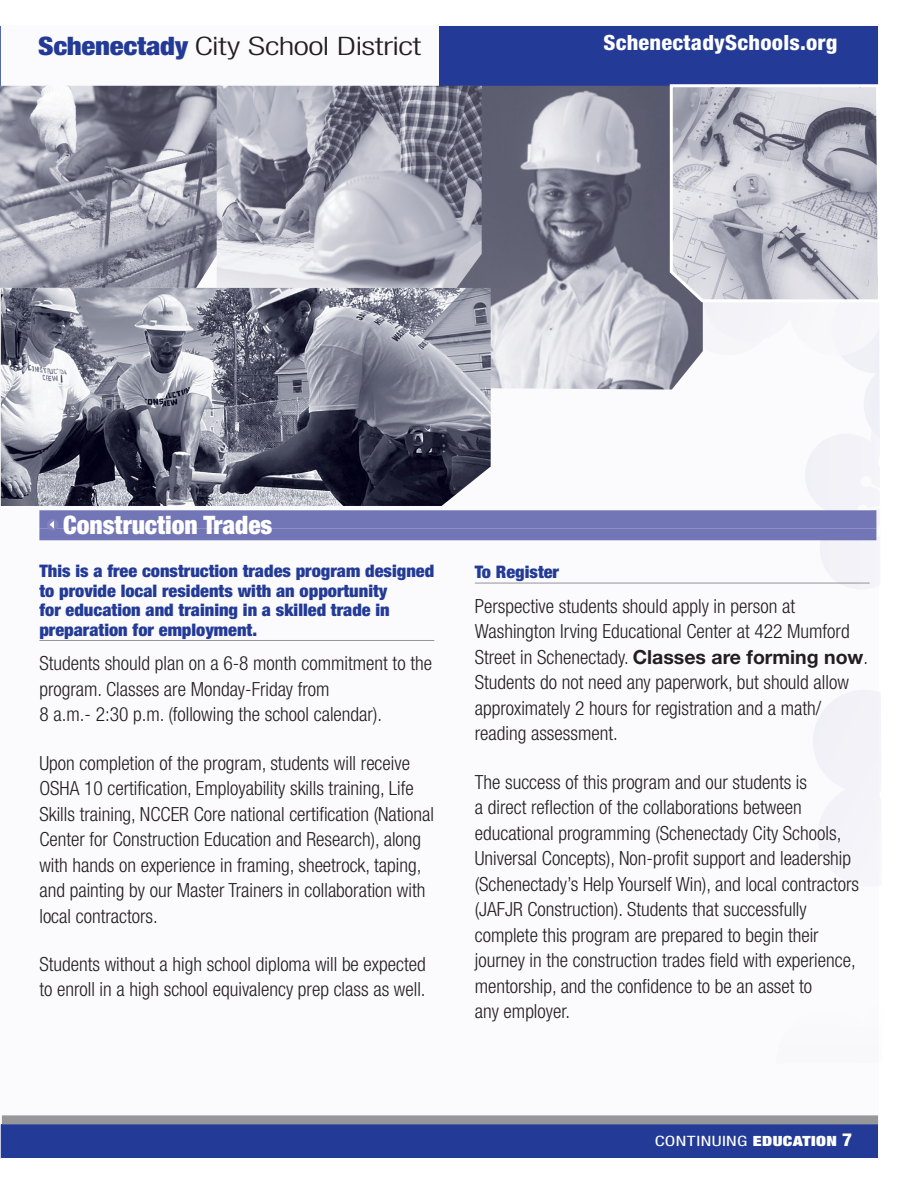
<style>
.page{position:relative;width:918px;height:1188px;background:#fff}
.page>*{position:absolute;margin:0;border:0;box-sizing:border-box;transform-origin:0 0}
.t1{font:300 condensed 25.5px "Helvetica Neue LT Std";letter-spacing:-.015em;color:#231f20;scale:1.39 1}
.course_section_heade{font:900 condensed 25.5px "Helvetica Neue LT Std";color:#fff}
.t2{font:800 condensed 21px "Helvetica Neue LT Std";letter-spacing:.01em;color:#fff;scale:1.07 1}
.course_description{font:300 condensed 19.5px/25.5px "Helvetica Neue LT Std";color:#231f20}
.course_subhead2-blue{font:900 condensed 17.25px/19.5px "Helvetica Neue LT Std";color:#233b96;scale:1.06 1}
.t3{font:condensed 14.25px "Helvetica Neue LT Std";letter-spacing:.015em;color:#fff;scale:1.34 1}
.s1{font-weight:900;color:#233b96}
.s2{font-weight:700;font-stretch:normal}
.s3{font-weight:900;font-size:14.1px}
.s4{font-weight:800;font-size:18px}
</style>
<div class="page">
<svg style="left:878px;top:692px;width:3px;height:144px"></svg>
<div style="left:0;top:26px;width:878px;height:1132px;background:#fbfbfd"></div>
<div style="left:440px;top:26px;width:438px;height:61px;background:#233b96"></div>
<div style="left:1px;top:1124px;width:877px;height:34px;background:#233b96"></div>
<div style="left:2px;top:1115px;width:876px;height:9px;background:#95979a"></div>
<img style="left:482px;top:86px;width:221px;height:304px">
<div style="left:39px;top:510px;width:837px;height:18px;background:#7275b6"></div>
<div style="left:39px;top:528px;width:837px;height:12px;background:#7275b6"></div>
<div style="left:47px;top:519px;width:11px;height:12px;background:#8384bf;border-radius:50%"></div>
<svg style="left:50px;top:521px;width:4px;height:8px"></svg>
<svg style="left:668px;top:84px;width:210px;height:220px;background:#bbbcc6"></svg>
<img style="left:0;top:86px;width:217px;height:202px">
<img style="left:217px;top:86px;width:265px;height:202px">
<hr style="left:39px;top:640px;width:395px;height:1px;background:#939598">
<hr style="left:475px;top:583px;width:395px;height:1px;background:#939598">
<img style="left:1px;top:288px;width:490px;height:218px">
<h1 class="t1" style="left:38px;top:31px;width:277px"><span class="s1">Schenectady</span> City School District</h1>
<p class="t2" style="left:603px;top:30px;width:220px">SchenectadySchools.org</p>
<p class="course_section_heade" style="left:63px;top:509px;width:211px">Construction Trades</p>
<p class="course_subhead2-blue" style="left:39px;top:561px;width:374px">This is a free construction trades program designed to provide local residents with an opportunity<br>for education and training in a skilled trade in preparation for employment.</p>
<p class="course_description" style="left:39px;top:651px;width:394px">Students should plan on a 6-8 month commitment to the program. Classes are Monday-Friday from<br>8 a.m.- 2:30 p.m. (following the school calendar).</p>
<p class="course_description" style="left:39px;top:750px;width:396px">Upon completion of the program, students will receive OSHA 10 certification, Employability skills training, Life Skills training, NCCER Core national certification (National Center for Construction Education and Research), along with hands on experience in framing, sheetrock, taping, and painting by our Master Trainers in collaboration with local contractors.</p>
<p class="course_description" style="left:39px;top:951px;width:388px">Students without a high school diploma will be expected to enroll in a high school equivalency prep class as well.</p>
<p class="course_subhead2-blue" style="left:475px;top:562px;width:81px">To Register</p>
<p class="course_description" style="left:475px;top:593px;width:395px">Perspective students should apply in person at Washington Irving Educational Center at 422 Mumford Street in Schenectady. <span class="s2">Classes are forming now</span>.<br>Students do not need any paperwork, but should allow approximately 2 hours for registration and a math/ reading assessment.</p>
<p class="course_description" style="left:475px;top:769px;width:386px">The success of this program and our students is<br>a direct reflection of the collaborations between educational programming (Schenectady City Schools, Universal Concepts), Non-profit support and leadership (Schenectady’s Help Yourself Win), and local contractors (JAFJR Construction). Students that successfully complete this program are prepared to begin their journey in the construction trades field with experience, mentorship, and the confidence to be an asset to<br>any employer.</p>
<p class="t3" style="left:655px;top:1133px;width:149px">CONTINUING <span class="s3">EDUCATION</span> <span class="s4">7</span></p>
</div>
